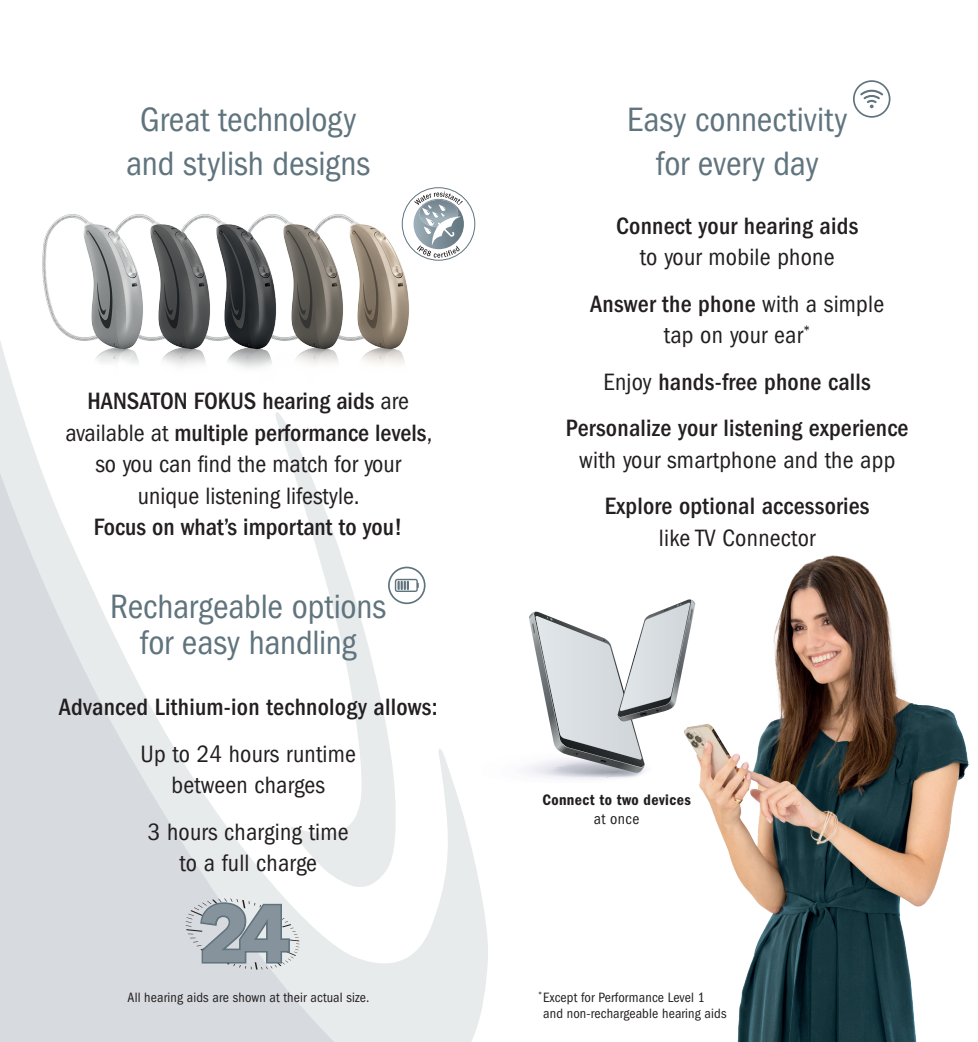
<style>
.page{position:relative;width:978px;height:1042px;background:#fff}
.page>*{position:absolute;margin:0;border:0;box-sizing:border-box;transform-origin:0 0}
.t1{font:condensed 35px/43.8px "Franklin Gothic LT Pro";letter-spacing:-.005em;color:#60747e;text-align:center}
.t2{font:condensed 24.5px/31.5px "Franklin Gothic LT Pro";letter-spacing:.01em;color:#231f20;text-align:center}
.t3{font:500 condensed 24.5px/46.4px "Franklin Gothic LT Pro";letter-spacing:.01em;color:#231f20;text-align:center}
.t4{font:15.75px "Franklin Gothic LT Pro Dm Cn";letter-spacing:.025em;color:#231f20}
.t5{font:condensed 15.75px "Franklin Gothic LT Pro";letter-spacing:.025em;color:#231f20}
.t6{font:condensed 14px/15.8px "Franklin Gothic LT Pro";letter-spacing:.01em;color:#231f20}
.s1{font-weight:500}
.s2{font-weight:400}
</style>
<div class="page">
<img style="left:695px;top:555px;width:274px;height:487px">
<svg style="left:853px;top:80px;width:37px;height:38px"></svg>
<svg style="left:526px;top:599px;width:169px;height:180px"></svg>
<svg style="left:0;top:187px;width:488px;height:855px"></svg>
<svg style="left:275px;top:410px;width:121px;height:478px"></svg>
<img style="left:397px;top:189px;width:66px;height:192px">
<img style="left:330px;top:189px;width:67px;height:192px">
<img style="left:264px;top:189px;width:66px;height:192px">
<img style="left:198px;top:189px;width:66px;height:192px">
<img style="left:22px;top:189px;width:176px;height:192px">
<svg style="left:186px;top:898px;width:113px;height:71px"></svg>
<svg style="left:388px;top:567px;width:37px;height:37px"></svg>
<svg style="left:401px;top:187px;width:74px;height:74px"></svg>
<div style="left:401px;top:187px;width:74px;height:74px;border:1px solid #60747e;border-radius:50%"></div>
<svg style="left:413px;top:192px;width:51px;height:66px"></svg>
<h1 class="t1" style="left:126px;top:98px;width:245px">Great technology and stylish designs</h1>
<p class="t2" style="left:65px;top:385px;width:368px"><span class="s1">HANSATON FOKUS hearing aids</span> are available at <span class="s1">multiple performance levels</span>, so you can find the match for your unique listening lifestyle.</p>
<p class="t3" style="left:94px;top:504px;width:310px">Focus on what’s important to you!</p>
<h1 class="t1" style="left:110px;top:588px;width:277px;line-height:36.8px">Rechargeable options for easy handling</h1>
<p class="t3" style="left:59px;top:684px;width:380px">Advanced Lithium-ion technology allows:</p>
<p class="t2" style="left:140px;top:738px;width:217px">Up to 24 hours runtime between charges</p>
<p class="t2" style="left:148px;top:816px;width:202px">3 hours charging time to a full charge</p>
<p class="t6" style="left:128px;top:990px;width:243px">All hearing aids are shown at their actual size.</p>
<h1 class="t1" style="left:627px;top:98px;width:221px">Easy connectivity for every day</h1>
<p class="t3" style="left:616px;top:203px;width:244px">Connect your hearing aids</p>
<p class="t2" style="left:590px;top:234px;width:295px;line-height:46.4px">to your mobile phone<br><span class="s1">Answer the phone</span> with a simple</p>
<p class="t3" style="left:566px;top:312px;width:344px"><span class="s2">tap on your ear</span><sup>*<br></sup><span class="s2">Enjoy</span> hands-free phone calls<br>Personalize your listening experience</p>
<p class="t2" style="left:579px;top:444px;width:318px">with your smartphone and the app</p>
<p class="t3" style="left:604px;top:483px;width:266px">Explore optional accessories</p>
<p class="t2" style="left:658px;top:522px;width:158px">like TV Connector</p>
<p class="t4" style="left:542px;top:790px;width:150px">Connect to two devices</p>
<p class="t5" style="left:593px;top:810px;width:47px">at once</p>
<p class="t6" style="left:543px;top:989px;width:185px;text-indent:-5px"><sup>*</sup>Except for Performance Level 1 and non-rechargeable hearing aids</p>
</div>
